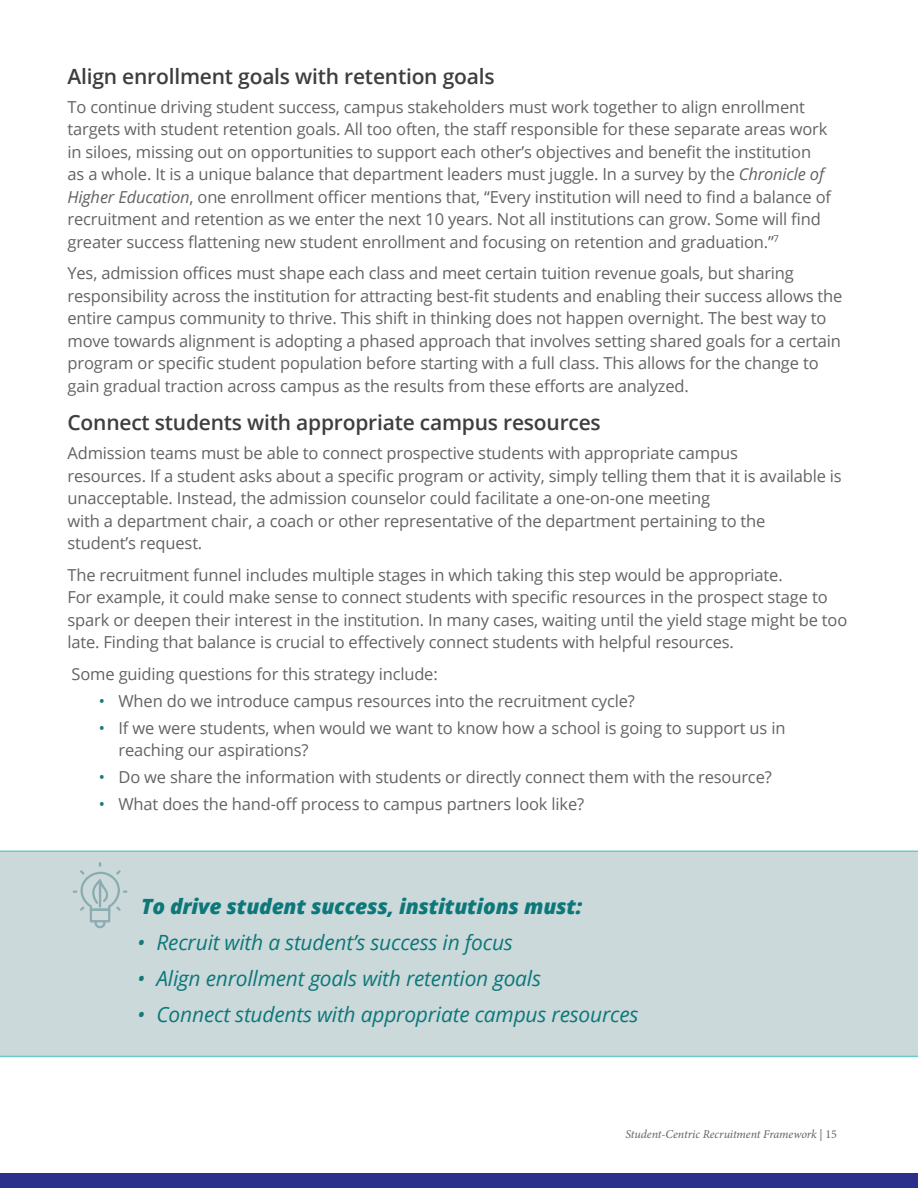
<style>
.page{position:relative;width:918px;height:1188px;background:#fff}
.page>*{position:absolute;margin:0;border:0;box-sizing:border-box;transform-origin:0 0}
.t1{font:italic 21px "Open Sans";letter-spacing:-.01em;color:#0d787a}
.t2{font:600 21px "Open Sans";letter-spacing:-.01em;color:#3e3e3f}
.Body_Text{font:italic 800 21px "Open Sans";letter-spacing:-.01em;color:#0d787a}
.Body_Text-2{font:16.5px/22.5px "Open Sans";letter-spacing:-.01em;color:#616365}
.t3{font:italic 12px "Minion Pro";letter-spacing:-.005em;color:#616365}
.s1{font-style:italic}
.s2{color:#17787a}
.s3{font-style:normal}
</style>
<div class="page">
<div style="left:0;top:1173px;width:918px;height:15px;background:#2b318b"></div>
<div style="left:0;top:851px;width:918px;height:206px;background:#ccd9db"></div>
<div style="left:73px;top:861px;width:54px;height:67px;background:#ccd9db"></div>
<h3 class="t2" style="left:68px;top:62px;width:429px">Align enrollment goals with retention goals</h3>
<p class="Body_Text-2" style="left:68px;top:95px;width:765px">To continue driving student success, campus stakeholders must work together to align enrollment targets with student retention goals. All too often, the staff responsible for these separate areas work in siloes, missing out on opportunities to support each other’s objectives and benefit the institution as a whole. It is a unique balance that department leaders must juggle. In a survey by the <span class="s1">Chronicle of Higher Education</span>, one enrollment officer mentions that, “Every institution will need to find a balance of recruitment and retention as we enter the next 10 years. Not all institutions can grow. Some will find greater success flattening new student enrollment and focusing on retention and graduation.”<sup>7</sup></p>
<p class="Body_Text-2" style="left:67px;top:261px;width:776px">Yes, admission offices must shape each class and meet certain tuition revenue goals, but sharing responsibility across the institution for attracting best-fit students and enabling their success allows the entire campus community to thrive. This shift in thinking does not happen overnight. The best way to move towards alignment is adopting a phased approach that involves setting shared goals for a certain program or specific student population before starting with a full class. This allows for the change to gain gradual traction across campus as the results from these efforts are analyzed.</p>
<h3 class="t2" style="left:67px;top:408px;width:535px">Connect students with appropriate campus resources</h3>
<p class="Body_Text-2" style="left:67px;top:441px;width:776px">Admission teams must be able to connect prospective students with appropriate campus<br>resources. If a student asks about a specific program or activity, simply telling them that it is available is unacceptable. Instead, the admission counselor could facilitate a one-on-one meeting<br>with a department chair, a coach or other representative of the department pertaining to the<br>student’s request.</p>
<p class="Body_Text-2" style="left:67px;top:563px;width:781px">The recruitment funnel includes multiple stages in which taking this step would be appropriate.<br>For example, it could make sense to connect students with specific resources in the prospect stage to spark or deepen their interest in the institution. In many cases, waiting until the yield stage might be too late. Finding that balance is crucial to effectively connect students with helpful resources.</p>
<p class="Body_Text-2" style="left:72px;top:662px;width:368px">Some guiding questions for this strategy include:</p>
<p class="Body_Text-2" style="left:99px;top:689px;width:537px"><span class="s2">•</span> When do we introduce campus resources into the recruitment cycle?</p>
<p class="Body_Text-2" style="left:118px;top:716px;width:668px;text-indent:-20px"><span class="s2">•</span> If we were students, when would we want to know how a school is going to support us in reaching our aspirations?</p>
<p class="Body_Text-2" style="left:99px;top:765px;width:674px"><span class="s2">•</span> Do we share the information with students or directly connect them with the resource?</p>
<p class="Body_Text-2" style="left:99px;top:792px;width:487px"><span class="s2">•</span> What does the hand-off process to campus partners look like?</p>
<p class="Body_Text" style="left:141px;top:890px;width:443px">To drive student success, institutions must:</p>
<p class="t1" style="left:137px;top:927px;width:377px"><span class="s2">•</span> Recruit with a student’s success in focus</p>
<p class="t1" style="left:137px;top:963px;width:406px"><span class="s2">•</span> Align enrollment goals with retention goals</p>
<p class="t1" style="left:137px;top:999px;width:503px"><span class="s2">•</span> Connect students with appropriate campus resources</p>
<p class="t3" style="left:625px;top:1126px;width:213px">Student-Centric Recruitment Framework <span class="s3">| 15</span></p>
</div>
